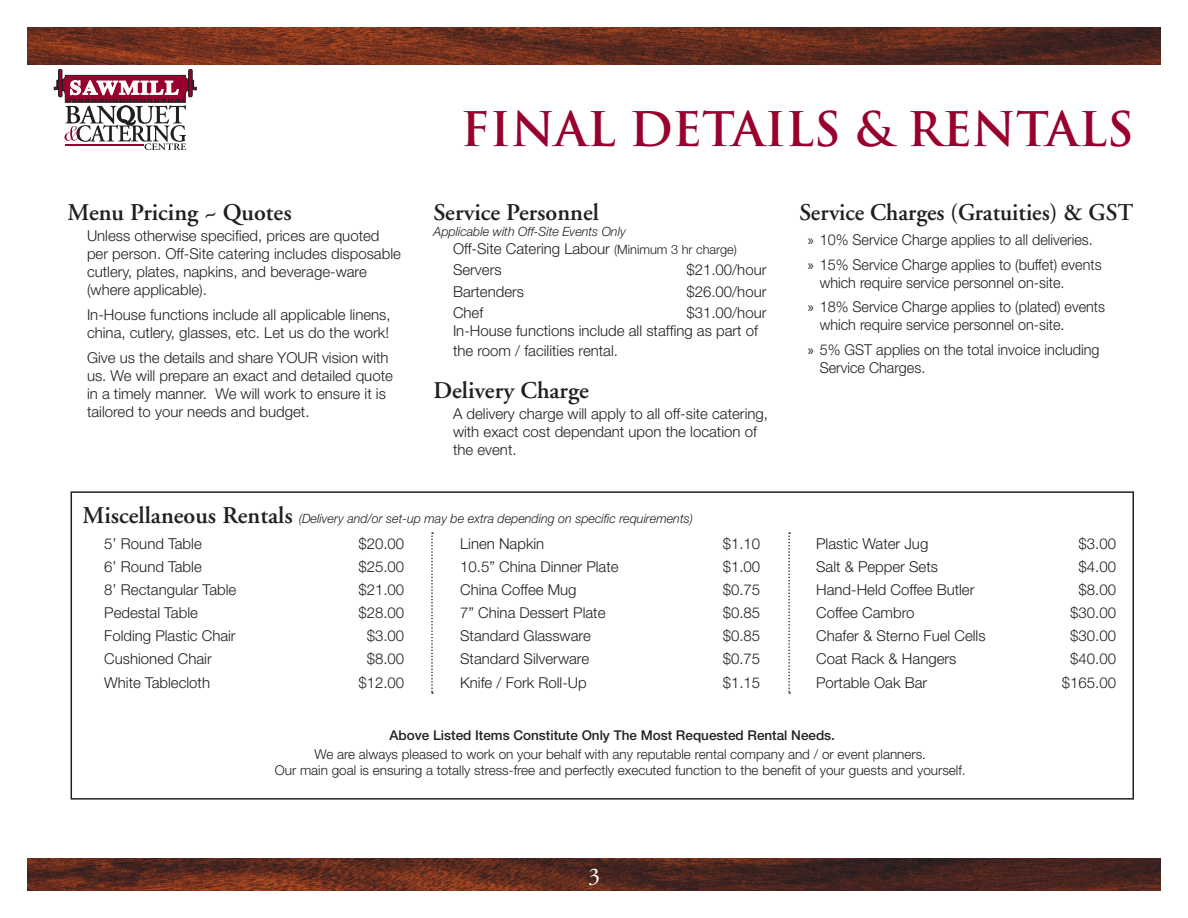
<style>
.page{position:relative;width:1188px;height:918px;background:#fff}
.page>*{position:absolute;margin:0;border:0;box-sizing:border-box;transform-origin:0 0}
.t1{font:700 46.5px "Trajan";color:#98012d}
.t2{font:600 24px "Adobe Garamond";color:#231f20}
.t3{font:24px "Adobe Garamond";color:#fff}
.t4{font:300 15px/18px "Helvetica Neue";color:#231f20}
.t5{font:300 15px/24.8px "Helvetica Neue";color:#231f20;scale:.96 1}
.t6{font:300 13.5px/16.2px "Helvetica Neue";color:#231f20;text-align:center}
.t7{font:500 13.5px "Helvetica Neue";color:#231f20}
.t8{font:italic 300 12.75px "Helvetica Neue";color:#231f20}
.s1{font-size:12.75px}
.s2{font-family:"Myriad Pro";font-weight:400}
.s3{font-family:"Adobe Garamond";font-weight:600;font-style:normal;font-size:24px}
</style>
<div class="page">
<img style="left:27px;top:27px;width:1134px;height:37px">
<img style="left:27px;top:859px;width:1134px;height:32px">
<svg style="left:54px;top:69px;width:143px;height:81px"></svg>
<hr style="left:65px;top:144px;width:79px;height:2px;background:#98012d">
<div style="left:71px;top:491px;width:1063px;height:309px;border:2px solid #231f20"></div>
<svg style="left:431px;top:532px;width:2px;height:162px"></svg>
<svg style="left:788px;top:532px;width:2px;height:162px"></svg>
<h2 class="t2" style="left:68px;top:199px;width:226px">Menu Pricing ~ Quotes</h2>
<p class="t4" style="left:87px;top:227px;width:315px">Unless otherwise specified, prices are quoted per person. Off-Site catering includes disposable cutlery, plates, napkins, and beverage-ware (where applicable).</p>
<p class="t4" style="left:87px;top:305px;width:305px">In-House functions include all applicable linens, china, cutlery, glasses, etc. Let us do the work!</p>
<p class="t4" style="left:87px;top:348px;width:307px">Give us the details and share YOUR vision with us. We will prepare an exact and detailed quote in a timely manner. We will work to ensure it is tailored to your needs and budget.</p>
<h1 class="t1" style="left:461px;top:100px;width:675px">FINAL DETAILS &amp; RENTALS</h1>
<h2 class="t2" style="left:434px;top:199px;width:167px">Service Personnel</h2>
<p class="t8" style="left:434px;top:224px;width:194px">Applicable with Off-Site Events Only</p>
<p class="t4" style="left:453px;top:238px;width:285px;line-height:21.3px">Off-Site Catering Labour <span class="s1">(Minimum 3 hr charge)<br></span>Servers</p>
<p class="t4" style="left:686px;top:261px;width:82px">$21.00/hour</p>
<p class="t4" style="left:453px;top:282px;width:73px">Bartenders</p>
<p class="t4" style="left:686px;top:282px;width:82px">$26.00/hour</p>
<p class="t4" style="left:453px;top:303px;width:32px">Chef</p>
<p class="t4" style="left:453px;top:303px;width:315px;text-indent:233px">$31.00/hour<br>In-House functions include all staffing as part of</p>
<p class="t4" style="left:453px;top:341px;width:167px">the room / facilities rental.</p>
<h2 class="t2" style="left:434px;top:377px;width:157px">Delivery Charge</h2>
<p class="t4" style="left:453px;top:405px;width:317px">A delivery charge will apply to all off-site catering, with exact cost dependant upon the location of the event.</p>
<h2 class="t2" style="left:800px;top:199px;width:335px">Service Charges (Gratuities) &amp; GST</h2>
<p class="t5" style="left:808px;top:227px;width:308px"><span class="s2">»</span> 10% Service Charge applies to all deliveries. <span class="s2">»</span> 15% Service Charge applies to (buffet) events</p>
<p class="t5" style="left:808px;top:270px;width:311px;text-indent:12px">which require service personnel on-site.<br><span class="s2">»</span> 18% Service Charge applies to (plated) events</p>
<p class="t5" style="left:808px;top:312px;width:305px;text-indent:12px">which require service personnel on-site.<br><span class="s2">»</span> 5% GST applies on the total invoice including</p>
<p class="t5" style="left:820px;top:355px;width:112px">Service Charges.</p>
<p class="t8" style="left:83px;top:510px;width:612px"><span class="s3">Miscellaneous Rentals</span> (Delivery and/or set-up may be extra depending on specific requirements)</p>
<p class="t4" style="left:104px;top:535px;width:99px">5’ Round Table</p>
<p class="t4" style="left:358px;top:535px;width:47px">$20.00</p>
<p class="t4" style="left:104px;top:558px;width:99px">6’ Round Table</p>
<p class="t4" style="left:358px;top:558px;width:47px">$25.00</p>
<p class="t4" style="left:104px;top:581px;width:134px">8’ Rectangular Table</p>
<p class="t4" style="left:358px;top:581px;width:47px">$21.00</p>
<p class="t4" style="left:104px;top:604px;width:95px">Pedestal Table</p>
<p class="t4" style="left:358px;top:604px;width:47px">$28.00</p>
<p class="t4" style="left:104px;top:627px;width:133px">Folding Plastic Chair</p>
<p class="t4" style="left:367px;top:627px;width:39px">$3.00</p>
<p class="t4" style="left:104px;top:650px;width:109px">Cushioned Chair</p>
<p class="t4" style="left:367px;top:650px;width:39px">$8.00</p>
<p class="t4" style="left:104px;top:673px;width:107px">White Tablecloth</p>
<p class="t4" style="left:358px;top:673px;width:47px">$12.00</p>
<p class="t4" style="left:460px;top:535px;width:86px">Linen Napkin</p>
<p class="t4" style="left:723px;top:535px;width:39px">$1.10</p>
<p class="t4" style="left:460px;top:558px;width:160px">10.5” China Dinner Plate</p>
<p class="t4" style="left:723px;top:558px;width:39px">$1.00</p>
<p class="t4" style="left:460px;top:581px;width:118px">China Coffee Mug</p>
<p class="t4" style="left:723px;top:581px;width:39px">$0.75</p>
<p class="t4" style="left:460px;top:604px;width:147px">7” China Dessert Plate</p>
<p class="t4" style="left:723px;top:604px;width:39px">$0.85</p>
<p class="t4" style="left:460px;top:627px;width:132px">Standard Glassware</p>
<p class="t4" style="left:723px;top:627px;width:39px">$0.85</p>
<p class="t4" style="left:460px;top:650px;width:130px">Standard Silverware</p>
<p class="t4" style="left:723px;top:650px;width:39px">$0.75</p>
<p class="t4" style="left:460px;top:673px;width:128px">Knife / Fork Roll-Up</p>
<p class="t4" style="left:723px;top:673px;width:39px">$1.15</p>
<p class="t4" style="left:816px;top:535px;width:114px">Plastic Water Jug</p>
<p class="t4" style="left:1079px;top:535px;width:39px">$3.00</p>
<p class="t4" style="left:816px;top:558px;width:123px">Salt &amp; Pepper Sets</p>
<p class="t4" style="left:1079px;top:558px;width:39px">$4.00</p>
<p class="t4" style="left:816px;top:581px;width:160px">Hand-Held Coffee Butler</p>
<p class="t4" style="left:1079px;top:581px;width:39px">$8.00</p>
<p class="t4" style="left:816px;top:604px;width:100px">Coffee Cambro</p>
<p class="t4" style="left:1070px;top:604px;width:47px">$30.00</p>
<p class="t4" style="left:816px;top:627px;width:171px">Chafer &amp; Sterno Fuel Cells</p>
<p class="t4" style="left:1070px;top:627px;width:47px">$30.00</p>
<p class="t4" style="left:816px;top:650px;width:142px">Coat Rack &amp; Hangers</p>
<p class="t4" style="left:1070px;top:650px;width:47px">$40.00</p>
<p class="t4" style="left:816px;top:673px;width:113px">Portable Oak Bar</p>
<p class="t4" style="left:1062px;top:673px;width:56px">$165.00</p>
<p class="t7" style="left:390px;top:727px;width:447px">Above Listed Items Constitute Only The Most Requested Rental Needs.</p>
<p class="t6" style="left:275px;top:746px;width:692px">We are always pleased to work on your behalf with any reputable rental company and / or event planners.<br>Our main goal is ensuring a totally stress-free and perfectly executed function to the benefit of your guests and yourself.</p>
<h2 class="t3" style="left:588px;top:863px;width:13px">3</h2>
</div>
